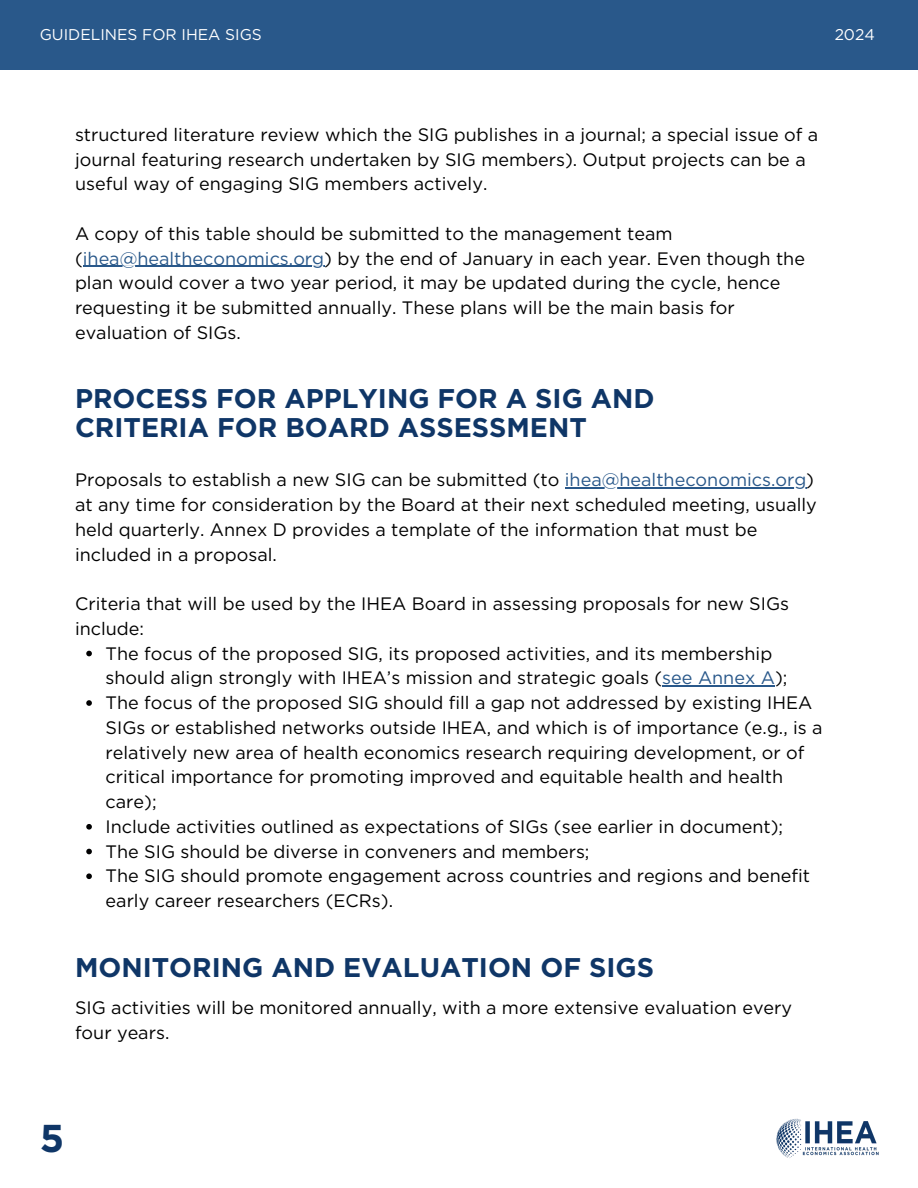
<style>
.page{position:relative;width:918px;height:1188px;background:#fff}
.page>*{position:absolute;margin:0;border:0;box-sizing:border-box;transform-origin:0 0}
.t1{font:700 38.85px "Gotham";color:#0f3667}
.t2{font:700 27px/29.2px "Gotham";color:#0f3667}
.t3{font:18px/24.8px "Gotham";color:#000001}
.t4{font:18px/24.8px "Gotham";color:#000}
.t5{font:15.6px "Gotham";color:#fff}
.s1{color:#29588a}
</style>
<div class="page">
<img style="left:777px;top:1118px;width:101px;height:40px">
<div style="left:0;top:0;width:918px;height:69px;background:#29588a"></div>
<hr style="left:83px;top:266px;width:241px;height:1px;background:#29588a">
<hr style="left:565px;top:488px;width:241px;height:1px;background:#29588a">
<svg style="left:86px;top:651px;width:6px;height:5px"></svg>
<hr style="left:662px;top:686px;width:113px;height:1px;background:#29588a">
<svg style="left:86px;top:700px;width:6px;height:6px"></svg>
<svg style="left:86px;top:824px;width:6px;height:6px"></svg>
<svg style="left:86px;top:849px;width:6px;height:5px"></svg>
<svg style="left:86px;top:873px;width:6px;height:6px"></svg>
<p class="t5" style="left:40px;top:25px;width:224px">GUIDELINES FOR IHEA SIGS</p>
<p class="t5" style="left:835px;top:25px;width:42px">2024</p>
<p class="t3" style="left:75px;top:122px;width:745px">structured literature review which the SIG publishes in a journal; a special issue of a journal featuring research undertaken by SIG members). Output projects can be a useful way of engaging SIG members actively.</p>
<p class="t3" style="left:75px;top:221px;width:732px">A copy of this table should be submitted to the management team (<span class="s1">ihea@healtheconomics.org</span>) by the end of January in each year. Even though the plan would cover a two year period, it may be updated during the cycle, hence requesting it be submitted annually. These plans will be the main basis for evaluation of SIGs.</p>
<h2 class="t2" style="left:75px;top:384px;width:581px">PROCESS FOR APPLYING FOR A SIG AND<br>CRITERIA FOR BOARD ASSESSMENT</h2>
<p class="t3" style="left:75px;top:468px;width:743px">Proposals to establish a new SIG can be submitted (to <span class="s1">ihea@healtheconomics.org</span>) at any time for consideration by the Board at their next scheduled meeting, usually held quarterly. Annex D provides a template of the information that must be included in a proposal.</p>
<p class="t3" style="left:75px;top:591px;width:716px">Criteria that will be used by the IHEA Board in assessing proposals for new SIGs include:</p>
<p class="t3" style="left:106px;top:641px;width:719px">The focus of the proposed SIG, its proposed activities, and its membership should align strongly with IHEA’s mission and strategic goals (<span class="s1">see Annex A</span>); The focus of the proposed SIG should fill a gap not addressed by existing IHEA SIGs or established networks outside IHEA, and which is of importance (e.g., is a relatively new area of health economics research requiring development, or of critical importance for promoting improved and equitable health and health care);<br>Include activities outlined as expectations of SIGs (see earlier in document);<br>The SIG should be diverse in conveners and members;<br>The SIG should promote engagement across countries and regions and benefit early career researchers (ECRs).</p>
<h2 class="t2" style="left:75px;top:952px;width:580px">MONITORING AND EVALUATION OF SIGS</h2>
<p class="t4" style="left:75px;top:995px;width:719px">SIG activities will be monitored annually, with a more extensive evaluation every four years.</p>
<h1 class="t1" style="left:40px;top:1114px;width:26px">5</h1>
</div>
